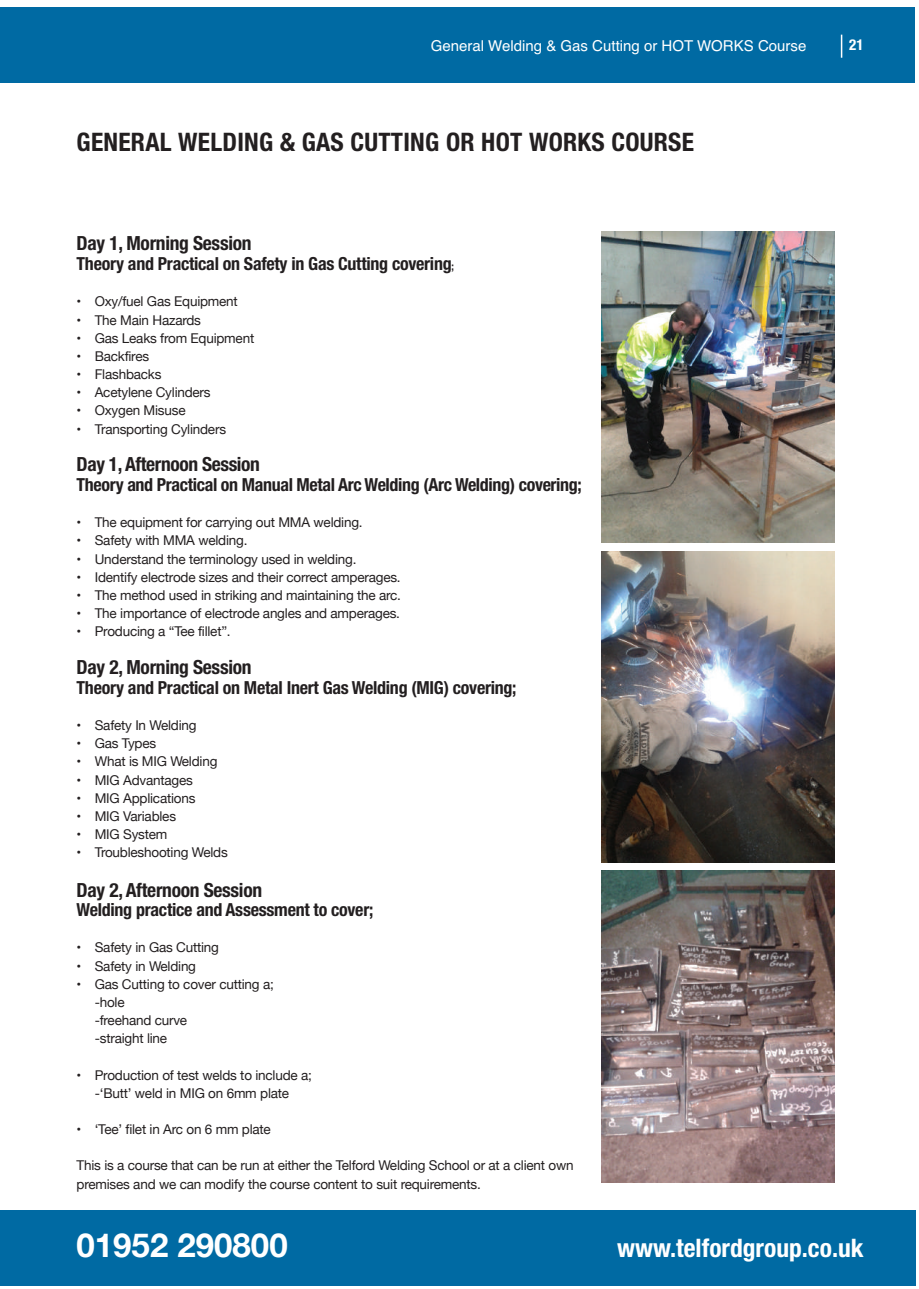
<style>
.page{position:relative;width:919px;height:1289px;background:#fff}
.page>*{position:absolute;margin:0;border:0;box-sizing:border-box;transform-origin:0 0}
.t1{font:700 33px "Helvetica Neue";color:#fff}
.t2{font:700 condensed 25.5px "Helvetica Neue";letter-spacing:.01em;color:#231f20}
.t3{font:700 condensed 25.5px "Helvetica Neue";color:#fff}
.t4{font:700 condensed 19.5px "Helvetica Neue";letter-spacing:-.015em;color:#231f20}
.t5{font:700 condensed 18px "Helvetica Neue";letter-spacing:-.015em;color:#231f20}
.t6{font:15px "Helvetica";color:#fff}
.t7{font:700 condensed 15px "Helvetica Neue";color:#fff}
.t8{font:13.5px/18.1px "Helvetica Neue";letter-spacing:-.015em;color:#231f20}
.s1{font-size:10.5px}
</style>
<div class="page">
<div style="left:0;top:8px;width:914px;height:75px;background:#006aa3"></div>
<div style="left:0;top:1210px;width:915px;height:75px;background:#006aa3"></div>
<hr style="left:840px;top:35px;width:2px;height:23px;background:#fff">
<img style="left:601px;top:232px;width:233px;height:311px">
<img style="left:601px;top:870px;width:233px;height:312px">
<img style="left:601px;top:551px;width:233px;height:311px">
<p class="t6" style="left:430px;top:37px;width:377px">General Welding &amp; Gas Cutting or HOT WORKS Course</p>
<p class="t7" style="left:849px;top:33px;width:16px">21</p>
<h2 class="t2" style="left:77px;top:121px;width:619px">GENERAL WELDING &amp; GAS CUTTING OR HOT WORKS COURSE</h2>
<h3 class="t4" style="left:77px;top:227px;width:176px">Day 1, Morning Session</h3>
<h3 class="t5" style="left:77px;top:249px;width:379px">Theory and Practical on Safety in Gas Cutting covering<span class="s1">;</span></h3>
<p class="t8" style="left:77px;top:292px;width:163px">• Oxy/fuel Gas Equipment</p>
<p class="t8" style="left:77px;top:310px;width:126px">• The Main Hazards</p>
<p class="t8" style="left:77px;top:328px;width:179px">• Gas Leaks from Equipment</p>
<p class="t8" style="left:77px;top:347px;width:74px">• Backfires</p>
<p class="t8" style="left:77px;top:365px;width:86px">• Flashbacks</p>
<p class="t8" style="left:77px;top:383px;width:136px">• Acetylene Cylinders</p>
<p class="t8" style="left:77px;top:401px;width:111px">• Oxygen Misuse</p>
<p class="t8" style="left:77px;top:419px;width:151px">• Transporting Cylinders</p>
<h3 class="t4" style="left:77px;top:448px;width:185px">Day 1,Afternoon Session</h3>
<h3 class="t5" style="left:77px;top:469px;width:506px">Theory and Practical on Manual Metal Arc Welding (Arc Welding) covering;</h3>
<p class="t8" style="left:77px;top:513px;width:287px">• The equipment for carrying out MMA welding.</p>
<p class="t8" style="left:77px;top:531px;width:172px">• Safety with MMA welding.</p>
<p class="t8" style="left:77px;top:549px;width:281px">• Understand the terminology used in welding.</p>
<p class="t8" style="left:77px;top:567px;width:325px">• Identify electrode sizes and their correct amperages.</p>
<p class="t8" style="left:77px;top:586px;width:326px">• The method used in striking and maintaining the arc.</p>
<p class="t8" style="left:77px;top:604px;width:325px">• The importance of electrode angles and amperages.</p>
<p class="t8" style="left:77px;top:622px;width:156px">• Producing a “Tee fillet”.</p>
<h3 class="t4" style="left:77px;top:651px;width:176px">Day 2, Morning Session</h3>
<h3 class="t5" style="left:77px;top:672px;width:441px">Theory and Practical on Metal Inert Gas Welding (MIG) covering;</h3>
<p class="t8" style="left:77px;top:716px;width:121px">• Safety In Welding</p>
<p class="t8" style="left:77px;top:734px;width:81px">• Gas Types</p>
<p class="t8" style="left:77px;top:752px;width:142px">• What is MIG Welding</p>
<p class="t8" style="left:77px;top:770px;width:118px">• MIG Advantages</p>
<p class="t8" style="left:77px;top:788px;width:120px">• MIG Applications</p>
<p class="t8" style="left:77px;top:806px;width:101px">• MIG Variables</p>
<p class="t8" style="left:77px;top:825px;width:92px">• MIG System</p>
<p class="t8" style="left:77px;top:843px;width:153px">• Troubleshooting Welds</p>
<h3 class="t4" style="left:77px;top:873px;width:187px">Day 2,Afternoon Session</h3>
<h3 class="t5" style="left:77px;top:894px;width:298px">Welding practice and Assessment to cover;</h3>
<p class="t8" style="left:77px;top:938px;width:144px">• Safety in Gas Cutting</p>
<p class="t8" style="left:77px;top:956px;width:121px">• Safety in Welding</p>
<p class="t8" style="left:95px;top:974px;width:180px;text-indent:-18px">• Gas Cutting to cover cutting a; -hole<br>-freehand curve<br>-straight line</p>
<p class="t8" style="left:77px;top:1065px;width:237px;text-align:center">• Production of test welds to include a; -‘Butt’ weld in MIG on 6mm plate</p>
<p class="t8" style="left:77px;top:1119px;width:196px">• ‘Tee’ filet in Arc on 6 mm plate</p>
<p class="t8" style="left:77px;top:1156px;width:498px">This is a course that can be run at either the Telford Welding School or at a client own premises and we can modify the course content to suit requirements.</p>
<h1 class="t1" style="left:77px;top:1224px;width:213px">01952 290800</h1>
<h2 class="t3" style="left:617px;top:1226px;width:248px">www.telfordgroup.co.uk</h2>
</div>
